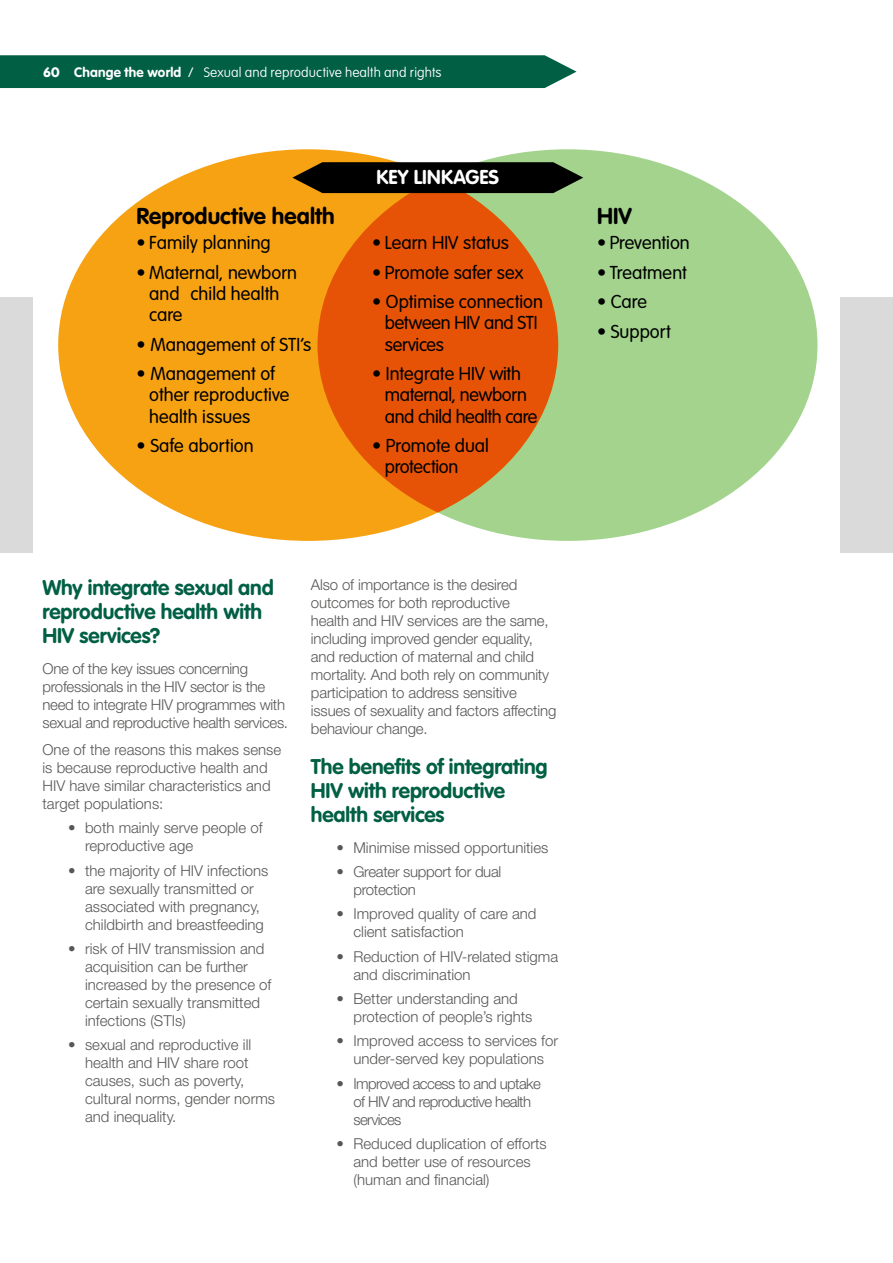
<style>
.page{position:relative;width:893px;height:1263px;background:#fff}
.page>*{position:absolute;margin:0;border:0;box-sizing:border-box;transform-origin:0 0}
.t1{font:700 22.65px "VAG Rounded";letter-spacing:.005em;color:#000}
.t2{font:700 21px/24px "VAG Rounded";letter-spacing:-.005em;color:#015f43}
.t3{font:700 19.8px "VAG Rounded";letter-spacing:.005em;color:#fff}
.t4{font:300 18.45px/21.1px "VAG Rounded";color:#000}
.t5{font:300 18.45px/21.1px "VAG Rounded";letter-spacing:-.02em;color:#000}
.t6{font:300 15px/18px "Helvetica Neue LT Pro";color:#575756}
.t7{font:300 15px/18px "Helvetica Neue LT Pro";letter-spacing:-.02em;color:#575756}
.t8{font:300 15px/18px "Helvetica Neue LT Pro";letter-spacing:-.04em;color:#575756}
.t9{font:100 13.5px "VAG Rounded";letter-spacing:.01em;color:#fff}
.s1{font-weight:900}
.s2{font-weight:700}
.s3{font-weight:300}
</style>
<div class="page">
<div style="left:0;top:55px;width:576px;height:33px;background:#015f43"></div>
<div style="left:840px;top:298px;width:53px;height:255px;background:#dadada"></div>
<div style="left:0;top:298px;width:33px;height:255px;background:#dadada"></div>
<div style="left:317px;top:149px;width:500px;height:392px;background:#a3d38d;border-radius:50%"></div>
<div style="left:58px;top:149px;width:500px;height:392px;background:#f6a213;border-radius:50%"></div>
<svg style="left:317px;top:178px;width:241px;height:334px;background:#e35c0c"></svg>
<svg style="left:292px;top:162px;width:291px;height:31px;background:#161408"></svg>
<p class="t9" style="left:44px;top:64px;width:399px"><span class="s1">60</span> <span class="s2">Change the world</span> <span class="s3">/</span> Sexual and reproductive health and rights</p>
<h1 class="t1" style="left:137px;top:203px;width:200px">Reproductive health</h1>
<p class="t4" style="left:137px;top:232px;width:136px">• Family planning</p>
<p class="t4" style="left:149px;top:262px;width:149px;text-indent:-13px">• Maternal, newborn and child health care</p>
<p class="t4" style="left:137px;top:334px;width:176px">• Management of STI’s</p>
<p class="t4" style="left:149px;top:363px;width:142px;text-indent:-13px">• Management of other reproductive health issues</p>
<p class="t4" style="left:137px;top:435px;width:119px">• Safe abortion</p>
<h3 class="t3" style="left:377px;top:166px;width:124px">KEY LINKAGES</h3>
<p class="t4" style="left:372px;top:232px;width:138px">• Learn HIV status</p>
<p class="t4" style="left:372px;top:262px;width:153px">• Promote safer sex</p>
<p class="t4" style="left:385px;top:291px;width:160px;text-indent:-13px">• Optimise connection between HIV and STI services</p>
<p class="t5" style="left:385px;top:363px;width:154px;text-indent:-13px">• Integrate HIV with maternal, newborn and child health care</p>
<p class="t4" style="left:385px;top:435px;width:106px;text-indent:-13px">• Promote dual protection</p>
<h1 class="t1" style="left:597px;top:203px;width:36px">HIV</h1>
<p class="t4" style="left:597px;top:232px;width:94px">• Prevention</p>
<p class="t4" style="left:597px;top:262px;width:91px">• Treatment</p>
<p class="t4" style="left:597px;top:291px;width:51px">• Care</p>
<p class="t4" style="left:597px;top:321px;width:76px">• Support</p>
<h2 class="t2" style="left:43px;top:576px;width:233px">Why integrate sexual and reproductive health with<br>HIV services?</h2>
<p class="t7" style="left:43px;top:660px;width:247px">One of the key issues concerning professionals in the HIV sector is the need to integrate HIV programmes with sexual and reproductive health services.</p>
<p class="t6" style="left:43px;top:740px;width:240px">One of the reasons this makes sense is because reproductive health and<br>HIV have similar characteristics and target populations:</p>
<p class="t6" style="left:85px;top:818px;width:179px;text-indent:-17px">• both mainly serve people of reproductive age</p>
<p class="t6" style="left:85px;top:861px;width:185px;text-indent:-17px">• the majority of HIV infections are sexually transmitted or associated with pregnancy, childbirth and breastfeeding</p>
<p class="t6" style="left:85px;top:939px;width:188px;text-indent:-17px">• risk of HIV transmission and acquisition can be further increased by the presence of certain sexually transmitted infections (STIs)</p>
<p class="t6" style="left:85px;top:1036px;width:192px;text-indent:-17px">• sexual and reproductive ill health and HIV share root causes, such as poverty, cultural norms, gender norms and inequality.</p>
<p class="t6" style="left:311px;top:575px;width:247px">Also of importance is the desired outcomes for both reproductive<br>health and HIV services are the same, including improved gender equality, and reduction of maternal and child mortality. And both rely on community participation to address sensitive issues of sexuality and factors affecting behaviour change.</p>
<h2 class="t2" style="left:311px;top:754px;width:238px">The benefits of integrating<br>HIV with reproductive health services</h2>
<p class="t6" style="left:336px;top:838px;width:213px">• Minimise missed opportunities</p>
<p class="t7" style="left:353px;top:862px;width:149px;text-indent:-17px">• Greater support for dual protection</p>
<p class="t6" style="left:353px;top:905px;width:185px;text-indent:-17px">• Improved quality of care and client satisfaction</p>
<p class="t6" style="left:353px;top:947px;width:206px;text-indent:-17px">• Reduction of HIV-related stigma and discrimination</p>
<p class="t6" style="left:353px;top:989px;width:180px;text-indent:-17px">• Better understanding and protection of people’s rights</p>
<p class="t6" style="left:336px;top:1032px;width:223px;text-align:center">• Improved access to services for under-served key populations</p>
<p class="t8" style="left:353px;top:1074px;width:189px;text-indent:-17px">• Improved access to and uptake of HIV and reproductive health services</p>
<p class="t6" style="left:353px;top:1134px;width:195px;text-indent:-17px">• Reduced duplication of efforts and better use of resources (human and financial)</p>
</div>
